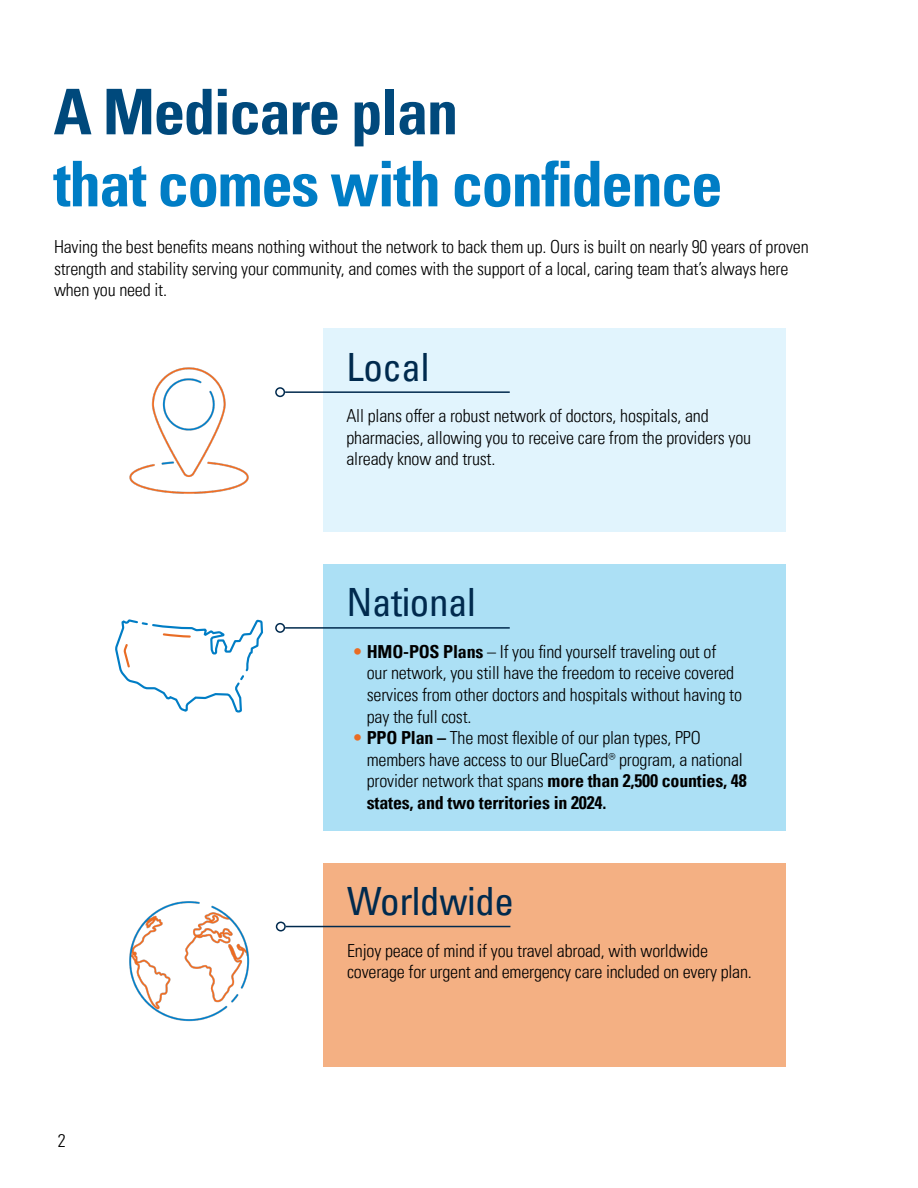
<style>
.page{position:relative;width:918px;height:1188px;background:#fff}
.page>*{position:absolute;margin:0;border:0;box-sizing:border-box;transform-origin:0 0}
.t1{font:700 condensed 63px/72px "Univers LT Pro";letter-spacing:-.025em;color:#007dc5}
.t2{font:condensed 39px "Univers LT Pro";letter-spacing:-.01em;color:#002a4e}
.t3{font:300 condensed 18px/21.6px "Univers LT Pro";letter-spacing:-.01em;color:#000}
.s1{color:#00497c}
.s2{font-family:"Univers LT Pro Thin Ult Cond";font-weight:400;font-stretch:normal;color:#e96c24}
.s3{font-weight:700}
</style>
<div class="page">
<div style="left:323px;top:328px;width:463px;height:204px;background:#e1f4fd"></div>
<img style="left:129px;top:367px;width:120px;height:127px">
<hr style="left:285px;top:391px;width:225px;height:2px;background:#002a4e">
<div style="left:275px;top:387px;width:10px;height:10px;border:2px solid #002a4e;border-radius:50%"></div>
<div style="left:323px;top:564px;width:463px;height:267px;background:#ace0f5"></div>
<svg style="left:115px;top:619px;width:149px;height:94px"></svg>
<hr style="left:285px;top:627px;width:225px;height:2px;background:#002a4e">
<div style="left:275px;top:623px;width:10px;height:10px;border:2px solid #002a4e;border-radius:50%"></div>
<div style="left:323px;top:863px;width:463px;height:203px;background:#f4b083"></div>
<img style="left:129px;top:901px;width:121px;height:121px">
<hr style="left:286px;top:926px;width:224px;height:1px;background:#002a4e">
<div style="left:276px;top:922px;width:10px;height:9px;border:2px solid #002a4e;border-radius:50%"></div>
<p class="t1" style="left:53px;top:75px;width:671px"><span class="s1">A Medicare plan<br></span>that comes with confidence</p>
<p class="t3" style="left:54px;top:235px;width:756px">Having the best benefits means nothing without the network to back them up. Ours is built on nearly 90 years of proven strength and stability serving your community, and comes with the support of a local, caring team that’s always here when you need it.</p>
<p class="t2" style="left:346px;top:342px;width:84px">Local</p>
<p class="t3" style="left:346px;top:404px;width:406px">All plans offer a robust network of doctors, hospitals, and pharmacies, allowing you to receive care from the providers you already know and trust.</p>
<p class="t2" style="left:346px;top:578px;width:131px">National</p>
<p class="t3" style="left:367px;top:640px;width:377px;text-indent:-14px"><span class="s2">•</span> <span class="s3">HMO-POS Plans</span> – If you find yourself traveling out of<br>our network, you still have the freedom to receive covered services from other doctors and hospitals without having to pay the full cost.</p>
<p class="t3" style="left:367px;top:726px;width:381px;text-indent:-14px"><span class="s2">•</span> <span class="s3">PPO Plan –</span> The most flexible of our plan types, PPO members have access to our BlueCard® program, a national provider network that spans <span class="s3">more than 2,500 counties, 48 states, and two territories in 2024.</span></p>
<p class="t3" style="left:58px;top:1129px;width:9px">2</p>
<p class="t2" style="left:347px;top:876px;width:168px">Worldwide</p>
<p class="t3" style="left:347px;top:938px;width:406px">Enjoy peace of mind if you travel abroad, with worldwide coverage for urgent and emergency care included on every plan.</p>
</div>
